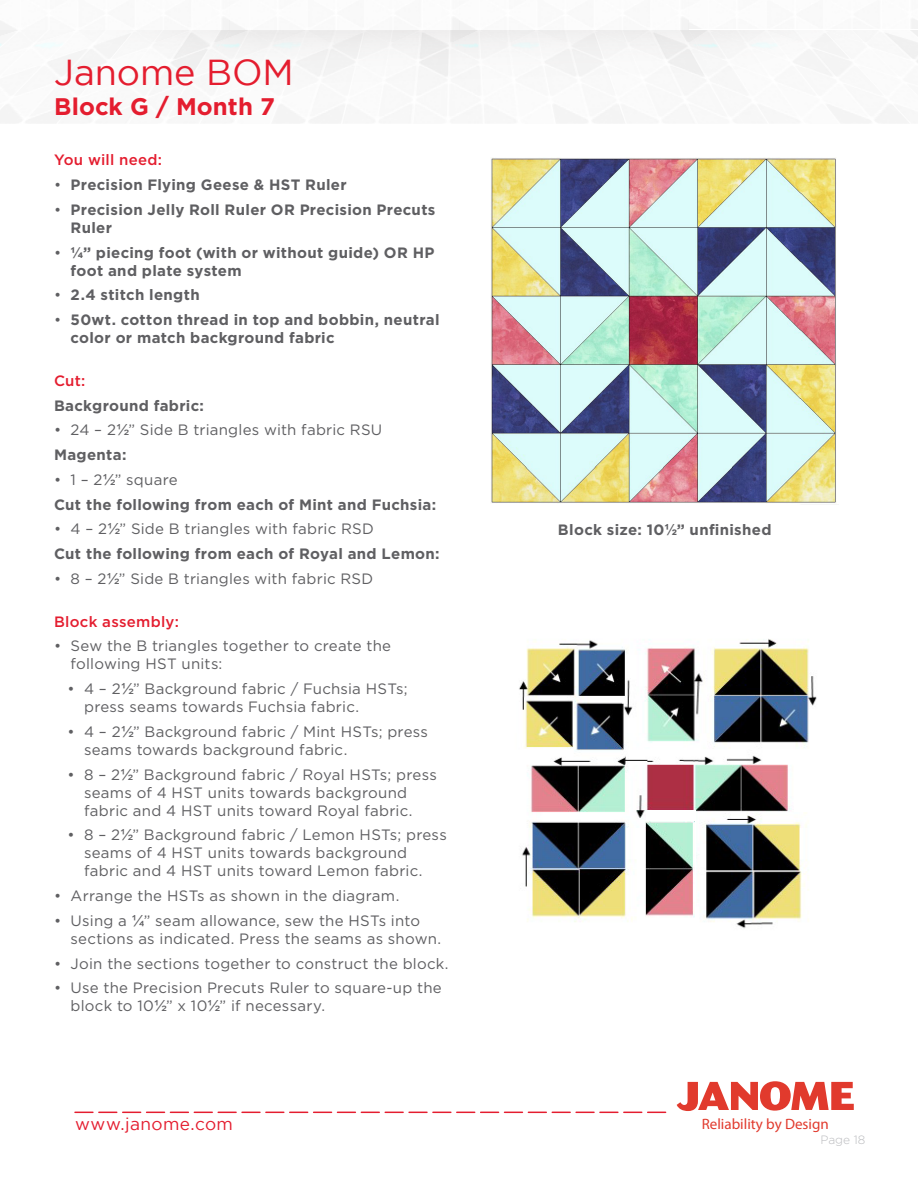
<style>
.page{position:relative;width:918px;height:1188px;background:#fff}
.page>*{position:absolute;margin:0;border:0;box-sizing:border-box;transform-origin:0 0}
.t1{font:36px "Gotham";color:#e41d2f}
.t2{font:700 24px "Gotham";color:#e41d2f}
.t3{font:17.25px "Gotham";letter-spacing:.025em;color:#e41d2f}
.t4{font:15px/18px "Gotham";letter-spacing:.015em;color:#5f5f62}
.t5{font:700 15px/18px "Gotham";letter-spacing:.02em;color:#5f5f62}
.t6{font:500 15px "Gotham";letter-spacing:.02em;color:#e41d2f}
.t7{font:15px "Myriad Pro";color:#e13a2d}
.t8{font:300 12px "Gotham";color:#babbbe}
.s1{font-weight:400}
.s2{font-family:"Arial"}
</style>
<div class="page">
<svg style="left:51px;top:30px;width:816px;height:66px"></svg>
<svg style="left:677px;top:1081px;width:177px;height:30px"></svg>
<svg style="left:75px;top:1112px;width:591px;height:1px"></svg>
<img style="left:491px;top:158px;width:346px;height:345px">
<img style="left:519px;top:639px;width:298px;height:290px">
<div style="left:646px;top:810px;width:49px;height:104px;background:#fff"></div>
<img style="left:646px;top:822px;width:48px;height:107px">
<p class="t1" style="left:54px;top:52px;width:241px">Janome BOM</p>
<p class="t2" style="left:54px;top:90px;width:223px">Block G / Month 7</p>
<p class="t6" style="left:54px;top:150px;width:110px">You will need:</p>
<p class="t5" style="left:54px;top:176px;width:294px"><span class="s1">•</span> Precision Flying Geese &amp; HST Ruler</p>
<p class="t5" style="left:71px;top:200px;width:366px;text-indent:-17px"><span class="s1">•</span> Precision Jelly Roll Ruler OR Precision Precuts<br>Ruler</p>
<p class="t5" style="left:71px;top:243px;width:365px;text-indent:-17px"><span class="s1">•</span> <span class="s2">¼</span>” piecing foot (with or without guide) OR HP foot and plate system</p>
<p class="t5" style="left:54px;top:286px;width:147px"><span class="s1">•</span> 2.4 stitch length</p>
<p class="t5" style="left:71px;top:311px;width:370px;text-indent:-17px"><span class="s1">•</span> 50wt. cotton thread in top and bobbin, neutral color or match background fabric</p>
<p class="t6" style="left:54px;top:371px;width:33px">Cut:</p>
<p class="t5" style="left:54px;top:396px;width:151px">Background fabric:</p>
<p class="t4" style="left:54px;top:421px;width:330px">• 24 – 2<span class="s2">½</span>” Side B triangles with fabric RSU</p>
<p class="t5" style="left:54px;top:446px;width:74px">Magenta:</p>
<p class="t4" style="left:54px;top:470px;width:125px">• 1 – 2<span class="s2">½</span>” square</p>
<p class="t5" style="left:54px;top:495px;width:384px">Cut the following from each of Mint and Fuchsia:</p>
<p class="t4" style="left:54px;top:520px;width:321px">• 4 – 2<span class="s2">½</span>” Side B triangles with fabric RSD</p>
<p class="t5" style="left:54px;top:545px;width:387px">Cut the following from each of Royal and Lemon:</p>
<p class="t4" style="left:54px;top:569px;width:321px">• 8 – 2<span class="s2">½</span>” Side B triangles with fabric RSD</p>
<p class="t6" style="left:54px;top:611px;width:127px">Block assembly:</p>
<p class="t4" style="left:71px;top:637px;width:322px;text-indent:-17px">• Sew the B triangles together to create the following HST units:</p>
<p class="t4" style="left:84px;top:679px;width:325px;text-indent:-17px">• 4 – 2<span class="s2">½</span>” Background fabric / Fuchsia HSTs; press seams towards Fuchsia fabric.</p>
<p class="t4" style="left:84px;top:722px;width:345px;text-indent:-17px">• 4 – 2<span class="s2">½</span>” Background fabric / Mint HSTs; press seams towards background fabric.</p>
<p class="t4" style="left:84px;top:765px;width:354px;text-indent:-17px">• 8 – 2<span class="s2">½</span>” Background fabric / Royal HSTs; press seams of 4 HST units towards background fabric and 4 HST units toward Royal fabric.</p>
<p class="t4" style="left:84px;top:826px;width:364px;text-indent:-17px">• 8 – 2<span class="s2">½</span>” Background fabric / Lemon HSTs; press seams of 4 HST units towards background fabric and 4 HST units toward Lemon fabric.</p>
<p class="t4" style="left:54px;top:886px;width:347px">• Arrange the HSTs as shown in the diagram.</p>
<p class="t4" style="left:71px;top:911px;width:372px;text-indent:-17px">• Using a <span class="s2">¼</span>” seam allowance, sew the HSTs into sections as indicated. Press the seams as shown.</p>
<p class="t4" style="left:54px;top:954px;width:396px">• Join the sections together to construct the block.</p>
<p class="t4" style="left:71px;top:979px;width:373px;text-indent:-17px">• Use the Precision Precuts Ruler to square-up the block to 10<span class="s2">½</span>” x 10<span class="s2">½</span>” if necessary.</p>
<p class="t5" style="left:558px;top:521px;width:215px">Block size: 10<span class="s2">½</span>” unfinished</p>
<p class="t3" style="left:75px;top:1114px;width:159px">www.janome.com</p>
<p class="t7" style="left:702px;top:1115px;width:129px">Reliability by Design</p>
<p class="t8" style="left:820px;top:1132px;width:46px">Page 18</p>
</div>
